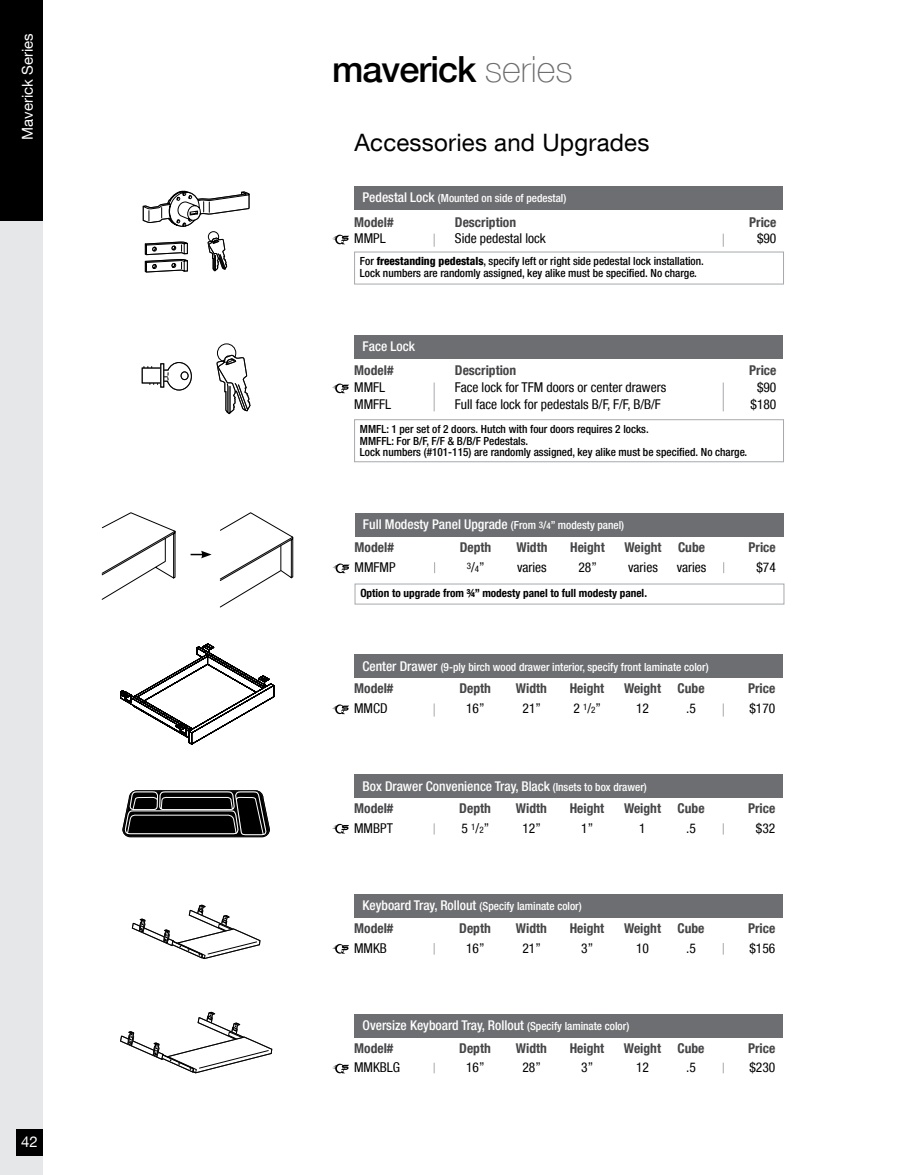
<style>
.page{position:relative;width:905px;height:1175px;background:#fff}
.page>*{position:absolute;margin:0;border:0;box-sizing:border-box;transform-origin:0 0}
.t1{font:500 36px "Helvetica Neue LT Com";letter-spacing:-.025em;color:#000}
.t2{font:24px "Helvetica Neue LT Com";letter-spacing:.01em;color:#000}
.t3{font:15px "Helvetica Neue LT Com";color:#fff}
.t4{font:condensed 13.5px/16.8px "Helvetica Neue LT Com";color:#000}
.t5{font:700 condensed 13.5px "Helvetica Neue LT Com";color:#464547}
.t6{font:500 condensed 13.5px/22.6px "Helvetica Neue LT Com";color:#fff}
.t7{font:500 condensed 11.25px/11.6px "Helvetica Neue LT Com";color:#000}
.t8{font:500 condensed 11.25px "Helvetica Neue LT Com";color:#fff}
.t9{font:700 condensed 11.25px "Helvetica Neue LT Com";color:#000}
.t10{font:condensed 9px "Helvetica Neue LT Com";color:#000}
.s1{font-weight:100;color:#6d6e71}
.s2{font-size:13.5px}
.s3{font-weight:800}
.s4{font-size:11.25px}
.s5{font-size:9px}
.s6{font-weight:700;color:#464547}
</style>
<div class="page">
<div style="left:0;top:0;width:43px;height:1174px;background:#e6e7e8"></div>
<div style="left:0;top:0;width:43px;height:221px;background:#000"></div>
<div style="left:16px;top:1128px;width:27px;height:27px;background:#000"></div>
<svg style="left:332px;top:235px;width:17px;height:9px"></svg>
<svg style="left:332px;top:383px;width:17px;height:10px"></svg>
<svg style="left:332px;top:704px;width:17px;height:10px"></svg>
<svg style="left:332px;top:824px;width:17px;height:9px"></svg>
<svg style="left:332px;top:944px;width:17px;height:9px"></svg>
<svg style="left:332px;top:1063px;width:17px;height:10px"></svg>
<div style="left:354px;top:186px;width:429px;height:24px;background:#6d6e71"></div>
<div style="left:354px;top:335px;width:429px;height:24px;background:#6d6e71"></div>
<div style="left:354px;top:654px;width:429px;height:24px;background:#6d6e71"></div>
<div style="left:354px;top:774px;width:429px;height:24px;background:#6d6e71"></div>
<div style="left:354px;top:894px;width:429px;height:23px;background:#6d6e71"></div>
<div style="left:354px;top:1013px;width:429px;height:24px;background:#6d6e71"></div>
<svg style="left:434px;top:382px;width:1px;height:29px"></svg>
<svg style="left:434px;top:703px;width:1px;height:13px"></svg>
<svg style="left:722px;top:703px;width:1px;height:13px"></svg>
<svg style="left:434px;top:234px;width:1px;height:13px"></svg>
<svg style="left:722px;top:234px;width:1px;height:13px"></svg>
<svg style="left:722px;top:382px;width:1px;height:29px"></svg>
<div style="left:354px;top:252px;width:429px;height:32px;border:1px solid #a7a9ac"></div>
<div style="left:354px;top:419px;width:429px;height:43px;border:1px solid #a7a9ac"></div>
<svg style="left:143px;top:190px;width:107px;height:83px"></svg>
<div style="left:142px;top:368px;width:20px;height:15px;border:1px solid #000"></div>
<svg style="left:143px;top:362px;width:49px;height:29px"></svg>
<svg style="left:216px;top:343px;width:35px;height:71px"></svg>
<div style="left:160px;top:363px;width:4px;height:24px;border:1px solid #000"></div>
<svg style="left:122px;top:790px;width:148px;height:47px;background:#333"></svg>
<svg style="left:132px;top:904px;width:128px;height:55px"></svg>
<svg style="left:120px;top:1012px;width:152px;height:61px"></svg>
<svg style="left:120px;top:643px;width:154px;height:101px"></svg>
<svg style="left:332px;top:563px;width:17px;height:10px"></svg>
<div style="left:354px;top:513px;width:429px;height:24px;background:#6d6e71"></div>
<svg style="left:101px;top:512px;width:192px;height:96px"></svg>
<div style="left:354px;top:583px;width:430px;height:21px;border:1px solid #a7a9ac"></div>
<h3 class="t3" style="left:18px;top:140px;width:108px;rotate:-90deg">Maverick Series</h3>
<h3 class="t3" style="left:21px;top:1132px;width:18px">42</h3>
<h1 class="t1" style="left:332px;top:47px;width:242px">maverick <span class="s1">series</span></h1>
<h2 class="t2" style="left:354px;top:127px;width:296px">Accessories and Upgrades</h2>
<p class="t8" style="left:362px;top:192px;width:205px"><span class="s2">Pedestal Lock</span> (Mounted on side of pedestal)</p>
<p class="t5" style="left:354px;top:214px;width:41px">Model#</p>
<p class="t5" style="left:455px;top:214px;width:63px">Description</p>
<p class="t5" style="left:749px;top:214px;width:29px">Price</p>
<p class="t4" style="left:354px;top:230px;width:33px">MMPL</p>
<p class="t4" style="left:455px;top:230px;width:92px">Side pedestal lock</p>
<p class="t4" style="left:757px;top:230px;width:21px">$90</p>
<p class="t7" style="left:360px;top:255px;width:345px">For <span class="s3">freestanding pedestals</span>, specify left or right side pedestal lock installation.<br>Lock numbers are randomly assigned, key alike must be specified. No charge.</p>
<p class="t6" style="left:362px;top:335px;width:54px">Face Lock</p>
<p class="t5" style="left:354px;top:362px;width:41px">Model#</p>
<p class="t5" style="left:455px;top:362px;width:63px">Description</p>
<p class="t5" style="left:749px;top:362px;width:29px">Price</p>
<p class="t4" style="left:354px;top:379px;width:38px">MMFL<br>MMFFL</p>
<p class="t4" style="left:455px;top:379px;width:213px">Face lock for TFM doors or center drawers<br>Full face lock for pedestals B/F, F/F, B/B/F</p>
<p class="t4" style="left:750px;top:379px;width:27px;text-align:center">$90 $180</p>
<p class="t7" style="left:360px;top:423px;width:389px">MMFL: 1 per set of 2 doors. Hutch with four doors requires 2 locks.<br>MMFFL: For B/F, F/F &amp; B/B/F Pedestals.<br>Lock numbers (#101-115) are randomly assigned, key alike must be specified. No charge.</p>
<p class="t6" style="left:354px;top:513px;width:271px;text-indent:8px">Full Modesty Panel Upgrade <span class="s4">(From</span> <span class="s5">3</span><span class="s4">/</span><span class="s5">4</span><span class="s4">” modesty panel)<br></span><span class="s6">Model#</span></p>
<p class="t5" style="left:460px;top:539px;width:33px">Depth</p>
<p class="t5" style="left:516px;top:539px;width:32px">Width</p>
<p class="t5" style="left:570px;top:539px;width:36px">Height</p>
<p class="t5" style="left:624px;top:539px;width:82px">Weight Cube</p>
<p class="t5" style="left:748px;top:539px;width:29px">Price</p>
<p class="t4" style="left:354px;top:558px;width:42px">MMFMP</p>
<p class="t10" style="left:467px;top:562px;width:19px">3<span class="s2">/</span>4<span class="s2">”</span></p>
<p class="t4" style="left:517px;top:558px;width:31px">varies</p>
<p class="t4" style="left:578px;top:558px;width:20px">28”</p>
<p class="t4" style="left:628px;top:558px;width:31px">varies</p>
<p class="t4" style="left:676px;top:558px;width:31px">varies</p>
<p class="t4" style="left:756px;top:558px;width:21px">$74</p>
<p class="t9" style="left:360px;top:586px;width:288px">Option to upgrade from ¾” modesty panel to full modesty panel.</p>
<p class="t8" style="left:362px;top:660px;width:347px"><span class="s2">Center Drawer</span> (9-ply birch wood drawer interior, specify front laminate color)</p>
<p class="t5" style="left:354px;top:680px;width:41px">Model#</p>
<p class="t5" style="left:459px;top:680px;width:33px">Depth</p>
<p class="t5" style="left:516px;top:680px;width:32px">Width</p>
<p class="t5" style="left:569px;top:680px;width:36px">Height</p>
<p class="t5" style="left:624px;top:680px;width:82px">Weight Cube</p>
<p class="t5" style="left:748px;top:680px;width:29px">Price</p>
<p class="t4" style="left:354px;top:699px;width:35px">MMCD</p>
<p class="t4" style="left:466px;top:699px;width:20px">16”</p>
<p class="t4" style="left:522px;top:699px;width:20px">21”</p>
<p class="t4" style="left:573px;top:699px;width:29px">2 <sup>1</sup>/<span class="s5">2</span>”</p>
<p class="t4" style="left:636px;top:699px;width:14px">12</p>
<p class="t4" style="left:686px;top:699px;width:11px">.5</p>
<p class="t4" style="left:749px;top:699px;width:27px">$170</p>
<p class="t6" style="left:362px;top:774px;width:286px">Box Drawer Convenience Tray, Black <span class="s4">(Insets to box drawer)</span></p>
<p class="t5" style="left:354px;top:800px;width:41px">Model#</p>
<p class="t5" style="left:459px;top:800px;width:33px">Depth</p>
<p class="t5" style="left:516px;top:800px;width:32px">Width</p>
<p class="t5" style="left:569px;top:800px;width:36px">Height</p>
<p class="t5" style="left:624px;top:800px;width:82px">Weight Cube</p>
<p class="t5" style="left:748px;top:800px;width:29px">Price</p>
<p class="t4" style="left:354px;top:819px;width:40px">MMBPT</p>
<p class="t4" style="left:461px;top:819px;width:29px">5 <sup>1</sup>/<span class="s5">2</span>”</p>
<p class="t4" style="left:522px;top:819px;width:20px">12”</p>
<p class="t4" style="left:581px;top:819px;width:13px">1”</p>
<p class="t4" style="left:639px;top:819px;width:8px">1</p>
<p class="t4" style="left:686px;top:819px;width:11px">.5</p>
<p class="t4" style="left:756px;top:819px;width:21px">$32</p>
<p class="t8" style="left:362px;top:899px;width:221px"><span class="s2">Keyboard Tray, Rollout</span> (Specify laminate color)</p>
<p class="t5" style="left:354px;top:920px;width:41px">Model#</p>
<p class="t5" style="left:459px;top:920px;width:33px">Depth</p>
<p class="t5" style="left:516px;top:920px;width:32px">Width</p>
<p class="t5" style="left:569px;top:920px;width:36px">Height</p>
<p class="t5" style="left:624px;top:920px;width:82px">Weight Cube</p>
<p class="t5" style="left:748px;top:920px;width:29px">Price</p>
<p class="t4" style="left:354px;top:939px;width:34px">MMKB</p>
<p class="t4" style="left:466px;top:939px;width:20px">16”</p>
<p class="t4" style="left:522px;top:939px;width:20px">21”</p>
<p class="t4" style="left:581px;top:939px;width:13px">3”</p>
<p class="t4" style="left:636px;top:939px;width:14px">10</p>
<p class="t4" style="left:686px;top:939px;width:11px">.5</p>
<p class="t4" style="left:749px;top:939px;width:27px">$156</p>
<p class="t6" style="left:362px;top:1013px;width:268px">Oversize Keyboard Tray, Rollout <span class="s4">(Specify laminate color)</span></p>
<p class="t5" style="left:354px;top:1039px;width:41px">Model#</p>
<p class="t5" style="left:459px;top:1039px;width:33px">Depth</p>
<p class="t5" style="left:516px;top:1039px;width:32px">Width</p>
<p class="t5" style="left:569px;top:1039px;width:36px">Height</p>
<p class="t5" style="left:624px;top:1039px;width:82px">Weight Cube</p>
<p class="t5" style="left:748px;top:1039px;width:29px">Price</p>
<p class="t4" style="left:354px;top:1059px;width:48px">MMKBLG</p>
<p class="t4" style="left:466px;top:1059px;width:20px">16”</p>
<p class="t4" style="left:522px;top:1059px;width:20px">28”</p>
<p class="t4" style="left:581px;top:1059px;width:13px">3”</p>
<p class="t4" style="left:636px;top:1059px;width:14px">12</p>
<p class="t4" style="left:686px;top:1059px;width:11px">.5</p>
<p class="t4" style="left:749px;top:1059px;width:27px">$230</p>
</div>
